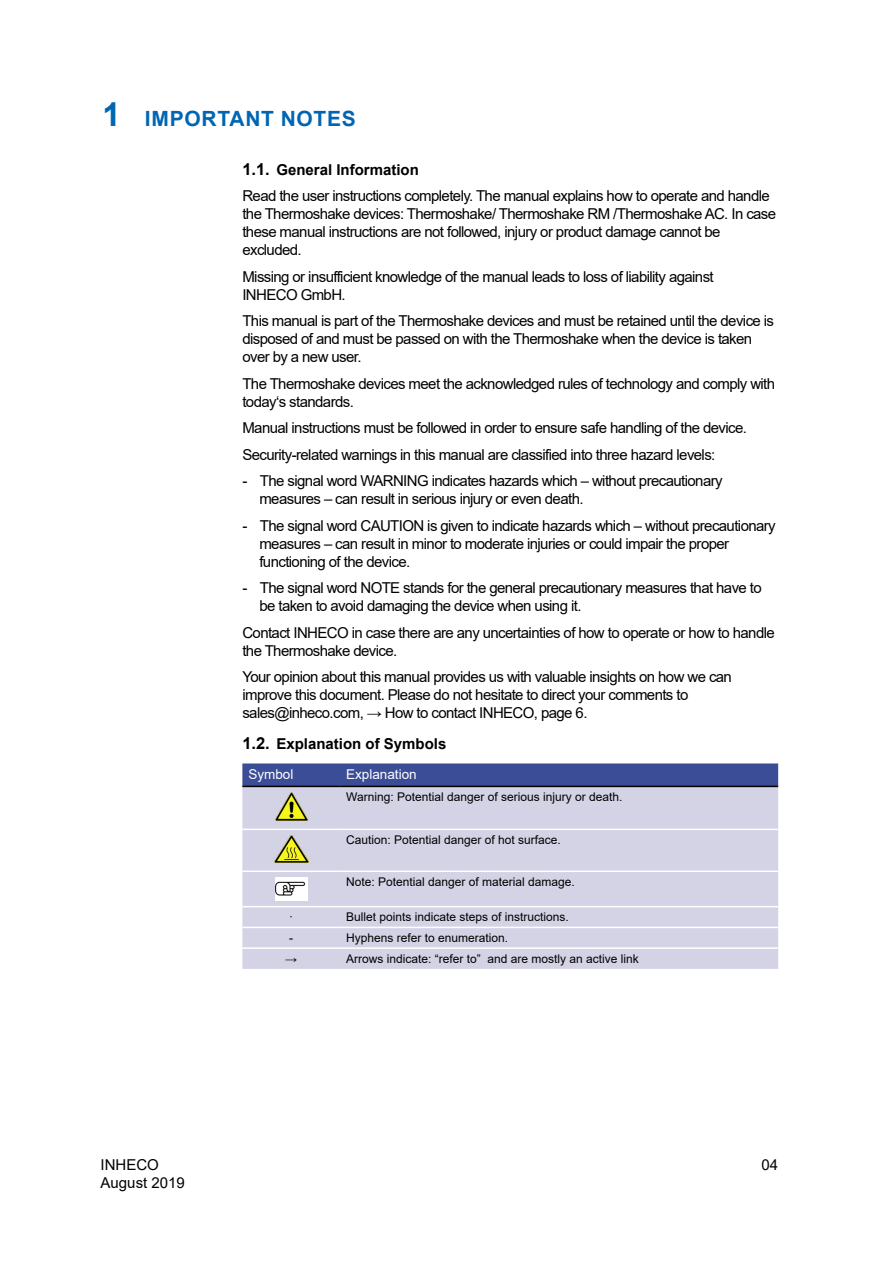
<style>
.page{position:relative;width:893px;height:1263px;background:#fff}
.page>*{position:absolute;margin:0;border:0;box-sizing:border-box;transform-origin:0 0}
.t1{font:700 21px "Arial";letter-spacing:.035em;color:#0066b3}
.t2{font:15px/18px "Arial";letter-spacing:-.04em;color:#000}
.t3{font:700 15px "Arial";color:#000}
.t4{font:15px/18px "Arial";color:#000}
.t5{font:13.5px "Arial";color:#fff}
.t6{font:12px "Arial";color:#000}
.s1{font-size:33px}
.s2{font-weight:700;font-size:16.5px}
.s3{font-weight:700}
.s4{font-size:16.5px}
</style>
<div class="page">
<svg style="left:242px;top:763px;width:536px;height:23px;background:#3e4f96"></svg>
<div style="left:242px;top:787px;width:536px;height:182px;background:#d4d3e6"></div>
<hr style="left:242px;top:786px;width:98px;height:1px;background:#000">
<hr style="left:340px;top:786px;width:438px;height:1px;background:#000">
<hr style="left:242px;top:829px;width:98px;height:1px;background:#fff">
<hr style="left:340px;top:829px;width:438px;height:1px;background:#fff">
<hr style="left:242px;top:870px;width:98px;height:2px;background:#fff">
<hr style="left:340px;top:870px;width:438px;height:2px;background:#fff">
<hr style="left:242px;top:906px;width:98px;height:1px;background:#fff">
<hr style="left:340px;top:906px;width:438px;height:1px;background:#fff">
<hr style="left:242px;top:927px;width:98px;height:1px;background:#fff">
<hr style="left:340px;top:927px;width:438px;height:1px;background:#fff">
<hr style="left:242px;top:947px;width:98px;height:2px;background:#fff">
<hr style="left:340px;top:947px;width:438px;height:2px;background:#fff">
<img style="left:275px;top:792px;width:32px;height:28px">
<img style="left:275px;top:835px;width:33px;height:27px">
<img style="left:275px;top:877px;width:32px;height:24px">
<h1 class="t1" style="left:102px;top:104px;width:255px"><span class="s1">1</span> IMPORTANT NOTES</h1>
<p class="t2" style="left:242px;top:156px;width:529px;line-height:26.5px"><span class="s2">1.1.</span> <span class="s3">General Information<br></span>Read the user instructions completely. The manual explains how to operate and handle</p>
<p class="t2" style="left:242px;top:205px;width:535px">the Thermoshake devices: Thermoshake/ Thermoshake RM /Thermoshake AC. In case these manual instructions are not followed, injury or product damage cannot be excluded.</p>
<p class="t2" style="left:242px;top:267px;width:473px">Missing or insufficient knowledge of the manual leads to loss of liability against<br>INHECO GmbH.</p>
<p class="t2" style="left:242px;top:312px;width:533px">This manual is part of the Thermoshake devices and must be retained until the device is disposed of and must be passed on with the Thermoshake when the device is taken over by a new user.</p>
<p class="t2" style="left:242px;top:374px;width:534px">The Thermoshake devices meet the acknowledged rules of technology and comply with today‘s standards.</p>
<p class="t2" style="left:242px;top:414px;width:506px;line-height:26.5px">Manual instructions must be followed in order to ensure safe handling of the device.<br>Security-related warnings in this manual are classified into three hazard levels:</p>
<p class="t2" style="left:259px;top:472px;width:465px;text-indent:-17px">- The signal word WARNING indicates hazards which – without precautionary measures – can result in serious injury or even death.</p>
<p class="t2" style="left:259px;top:516px;width:518px;text-indent:-17px">- The signal word CAUTION is given to indicate hazards which – without precautionary measures – can result in minor to moderate injuries or could impair the proper functioning of the device.</p>
<p class="t2" style="left:259px;top:579px;width:504px;text-indent:-17px">- The signal word NOTE stands for the general precautionary measures that have to be taken to avoid damaging the device when using it.</p>
<p class="t2" style="left:242px;top:623px;width:534px">Contact INHECO in case there are any uncertainties of how to operate or how to handle the Thermoshake device.</p>
<p class="t2" style="left:242px;top:668px;width:491px">Your opinion about this manual provides us with valuable insights on how we can improve this document. Please do not hesitate to direct your comments to sales@inheco.com, → How to contact INHECO, page 6.</p>
<p class="t3" style="left:242px;top:733px;width:206px"><span class="s4">1.2.</span> Explanation of Symbols</p>
<p class="t5" style="left:248px;top:765px;width:47px">Symbol</p>
<p class="t5" style="left:346px;top:765px;width:72px">Explanation</p>
<p class="t6" style="left:346px;top:789px;width:278px">Warning: Potential danger of serious injury or death.</p>
<p class="t6" style="left:346px;top:832px;width:216px">Caution: Potential danger of hot surface.</p>
<p class="t6" style="left:346px;top:873px;width:230px">Note: Potential danger of material damage.</p>
<p class="t6" style="left:289px;top:909px;width:5px">·</p>
<p class="t6" style="left:346px;top:909px;width:224px">Bullet points indicate steps of instructions.</p>
<p class="t6" style="left:289px;top:930px;width:5px">-</p>
<p class="t6" style="left:346px;top:930px;width:164px">Hyphens refer to enumeration.</p>
<p class="t6" style="left:285px;top:950px;width:13px">→</p>
<p class="t6" style="left:346px;top:950px;width:294px">Arrows indicate: “refer to” and are mostly an active link</p>
<p class="t4" style="left:101px;top:1155px;width:86px">INHECO<br>August 2019</p>
<p class="t2" style="left:761px;top:1155px;width:18px">04</p>
</div>
